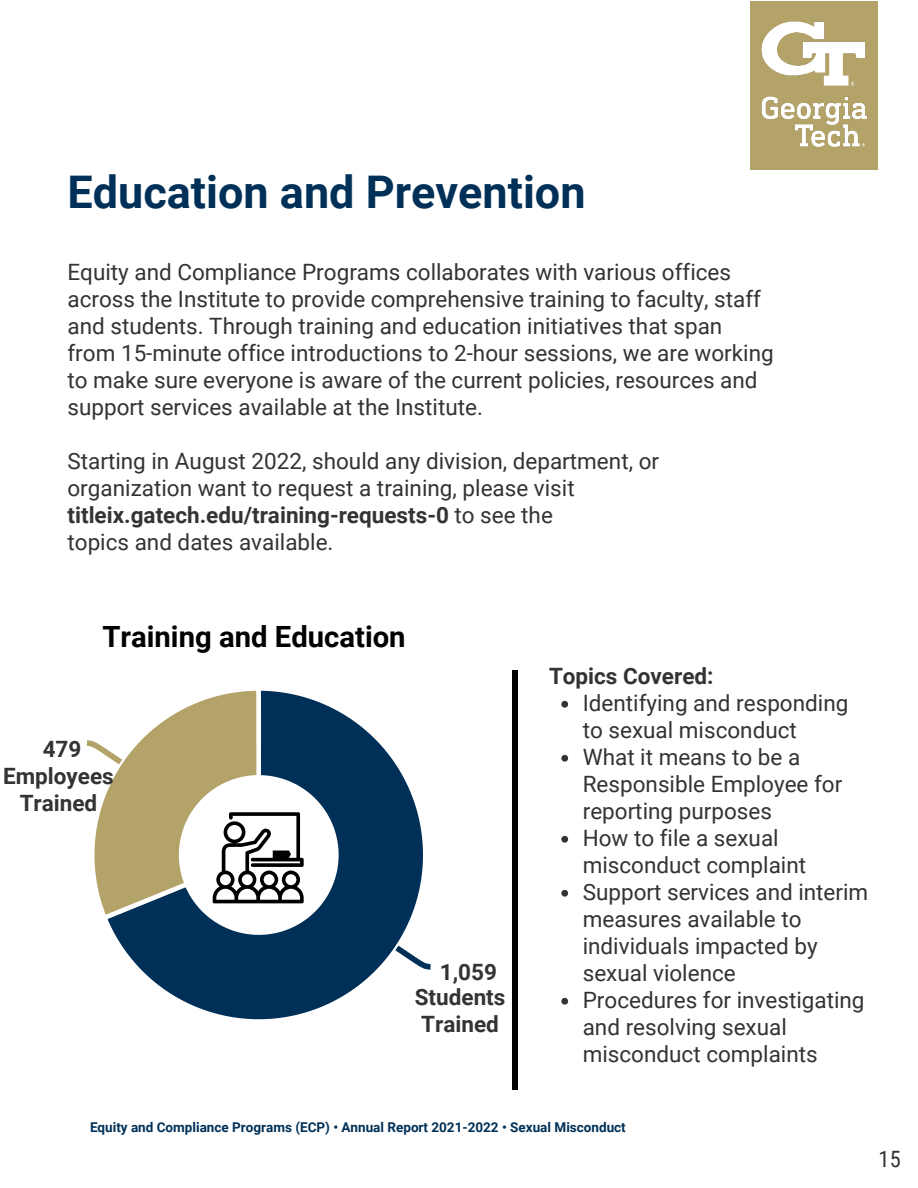
<style>
.page{position:relative;width:918px;height:1188px;background:#fff}
.page>*{position:absolute;margin:0;border:0;box-sizing:border-box;transform-origin:0 0}
.t1{font:700 45px "Roboto";color:#003057}
.t2{font:700 29.25px "Roboto";color:#000}
.t3{font:22.5px/27px "Roboto";color:#333}
.t4{font:700 22.5px/27px "Roboto";color:#333;text-align:center}
.t5{font:22.5px "Roboto Condensed";color:#333}
.t6{font:700 13.5px "Roboto";color:#003057}
.s1{font-weight:700}
</style>
<div class="page">
<svg style="left:561px;top:701px;width:7px;height:7px"></svg>
<svg style="left:561px;top:755px;width:7px;height:7px"></svg>
<svg style="left:561px;top:836px;width:7px;height:7px"></svg>
<svg style="left:561px;top:890px;width:7px;height:7px"></svg>
<svg style="left:561px;top:998px;width:7px;height:7px"></svg>
<svg style="left:109px;top:697px;width:314px;height:323px"></svg>
<svg style="left:389px;top:940px;width:42px;height:32px"></svg>
<svg style="left:87px;top:690px;width:217px;height:233px"></svg>
<div style="left:750px;top:1px;width:128px;height:169px;background:#b3a369"></div>
<img style="left:761px;top:21px;width:106px;height:126px">
<div style="left:512px;top:670px;width:6px;height:420px;background:#000"></div>
<h2 class="t1" style="left:68px;top:161px;width:520px">Education and Prevention</h2>
<p class="t3" style="left:68px;top:258px;width:708px">Equity and Compliance Programs collaborates with various offices across the Institute to provide comprehensive training to faculty, staff and students. Through training and education initiatives that span from 15-minute office introductions to 2-hour sessions, we are working to make sure everyone is aware of the current policies, resources and support services available at the Institute.</p>
<p class="t3" style="left:68px;top:447px;width:593px">Starting in August 2022, should any division, department, or organization want to request a training, please visit <span class="s1">titleix.gatech.edu/training-requests-0</span> to see the<br>topics and dates available.</p>
<p class="t2" style="left:102px;top:616px;width:305px">Training and Education</p>
<p class="t4" style="left:3px;top:735px;width:112px">479<br>Employees<br>Trained</p>
<p class="t4" style="left:440px;top:958px;width:59px">1,059</p>
<p class="t4" style="left:415px;top:982px;width:92px;text-align:left">Students<br>Trained</p>
<p class="t4" style="left:549px;top:662px;width:166px">Topics Covered:</p>
<p class="t3" style="left:583px;top:689px;width:267px">Identifying and responding to sexual misconduct</p>
<p class="t3" style="left:583px;top:743px;width:261px">What it means to be a<br>Responsible Employee for reporting purposes</p>
<p class="t3" style="left:583px;top:824px;width:225px">How to file a sexual misconduct complaint</p>
<p class="t3" style="left:583px;top:878px;width:287px">Support services and interim measures available to individuals impacted by sexual violence</p>
<p class="t3" style="left:583px;top:986px;width:283px">Procedures for investigating and resolving sexual misconduct complaints</p>
<p class="t6" style="left:90px;top:1117px;width:537px">Equity and Compliance Programs (ECP) • Annual Report 2021-2022 • Sexual Misconduct</p>
<p class="t5" style="left:879px;top:1143px;width:24px">15</p>
</div>
